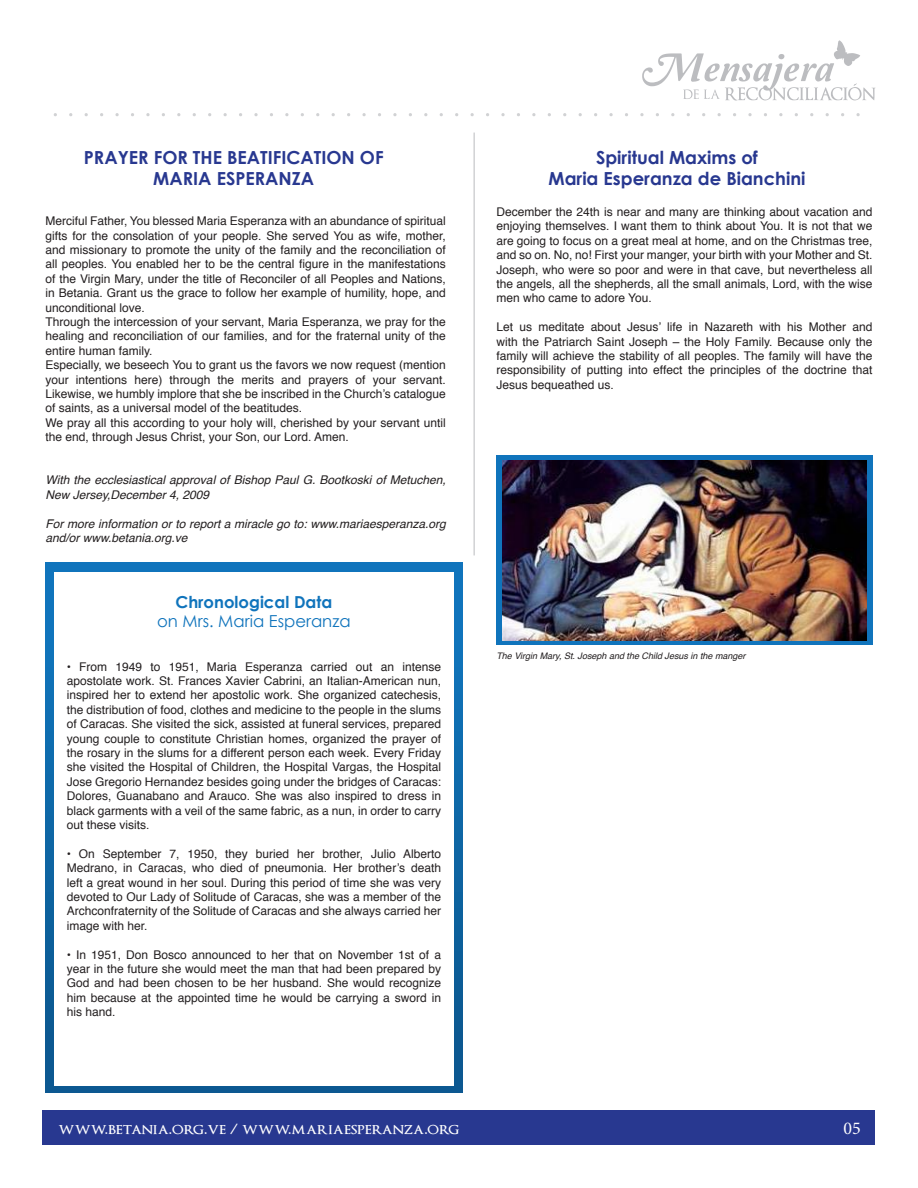
<style>
.page{position:relative;width:918px;height:1188px;background:#fff}
.page>*{position:absolute;margin:0;border:0;box-sizing:border-box;transform-origin:0 0}
.t1{font:700 18px/21.6px "Century Gothic";color:#283890;text-align:center}
.t2{font:18px "Minion Pro";color:#fff}
.t3{font:600 16.5px "Optimus Princeps";color:#fff}
.t4{font:16.5px "Century Gothic";color:#1074bc}
.t5{font:700 16.5px "Century Gothic";color:#1074bc}
.t6{font:12px/14.4px "Helvetica";color:#231f20;text-align:justify}
.t7{font:italic 12px/14.4px "Helvetica";color:#231f20}
.t8{font:italic 9px "Helvetica";color:#231f20}
</style>
<div class="page">
<div style="left:43px;top:1110px;width:832px;height:35px;background:#283890"></div>
<svg style="left:46px;top:563px;width:416px;height:530px"></svg>
<div style="left:54px;top:572px;width:400px;height:513px;background:#fff"></div>
<hr style="left:473px;top:133px;width:2px;height:422px;background:#d1d2d4">
<svg style="left:496px;top:456px;width:377px;height:189px;fill:#1074bc"></svg>
<img style="left:503px;top:461px;width:364px;height:179px">
<svg style="left:642px;top:40px;width:233px;height:61px"></svg>
<p class="t1" style="left:84px;top:146px;width:301px">PRAYER FOR THE BEATIFICATION OF<br>MARIA ESPERANZA</p>
<p class="t6" style="left:45px;top:214px;width:402px">Merciful Father, You blessed Maria Esperanza with an abundance of spiritual gifts for the consolation of your people. She served You as wife, mother, and missionary to promote the unity of the family and the reconciliation of all peoples. You enabled her to be the central figure in the manifestations of the Virgin Mary, under the title of Reconciler of all Peoples and Nations, in Betania. Grant us the grace to follow her example of humility, hope, and unconditional love.</p>
<p class="t6" style="left:45px;top:315px;width:402px">Through the intercession of your servant, Maria Esperanza, we pray for the healing and reconciliation of our families, and for the fraternal unity of the entire human family.</p>
<p class="t6" style="left:45px;top:358px;width:402px">Especially, we beseech You to grant us the favors we now request (mention your intentions here) through the merits and prayers of your servant.<br>Likewise, we humbly implore that she be inscribed in the Church’s catalogue of saints, as a universal model of the beatitudes.</p>
<p class="t6" style="left:45px;top:416px;width:402px">We pray all this according to your holy will, cherished by your servant until the end, through Jesus Christ, your Son, our Lord. Amen.</p>
<p class="t7" style="left:45px;top:473px;width:402px">With the ecclesiastical approval of Bishop Paul G. Bootkoski of Metuchen,<br>New Jersey,December 4, 2009</p>
<p class="t7" style="left:45px;top:516px;width:402px">For more information or to report a miracle go to: www.mariaesperanza.org and/or www.betania.org.ve</p>
<p class="t5" style="left:176px;top:591px;width:158px">Chronological Data</p>
<p class="t4" style="left:157px;top:611px;width:195px">on Mrs. Maria Esperanza</p>
<p class="t6" style="left:67px;top:659px;width:376px">• From 1949 to 1951, Maria Esperanza carried out an intense apostolate work. St. Frances Xavier Cabrini, an Italian-American nun, inspired her to extend her apostolic work. She organized catechesis, the distribution of food, clothes and medicine to the people in the slums of Caracas. She visited the sick, assisted at funeral services, prepared young couple to constitute Christian homes, organized the prayer of the rosary in the slums for a different person each week. Every Friday she visited the Hospital of Children, the Hospital Vargas, the Hospital Jose Gregorio Hernandez besides going under the bridges of Caracas:<br>Dolores, Guanabano and Arauco. She was also inspired to dress in black garments with a veil of the same fabric, as a nun, in order to carry out these visits.</p>
<p class="t6" style="left:67px;top:847px;width:376px">• On September 7, 1950, they buried her brother, Julio Alberto Medrano, in Caracas, who died of pneumonia. Her brother’s death left a great wound in her soul. During this period of time she was very devoted to Our Lady of Solitude of Caracas, she was a member of the Archconfraternity of the Solitude of Caracas and she always carried her image with her.</p>
<p class="t6" style="left:67px;top:947px;width:376px">• In 1951, Don Bosco announced to her that on November 1st of a year in the future she would meet the man that had been prepared by God and had been chosen to be her husband. She would recognize him because at the appointed time he would be carrying a sword in his hand.</p>
<p class="t1" style="left:596px;top:146px;width:163px">Spiritual Maxims of</p>
<p class="t1" style="left:548px;top:168px;width:259px">Maria Esperanza de Bianchini</p>
<p class="t6" style="left:496px;top:205px;width:378px">December the 24th is near and many are thinking about vacation and enjoying themselves. I want them to think about You. It is not that we are going to focus on a great meal at home, and on the Christmas tree, and so on. No, no! First your manger, your birth with your Mother and St.<br>Joseph, who were so poor and were in that cave, but nevertheless all the angels, all the shepherds, all the small animals, Lord, with the wise men who came to adore You.</p>
<p class="t6" style="left:496px;top:320px;width:378px">Let us meditate about Jesus’ life in Nazareth with his Mother and with the Patriarch Saint Joseph – the Holy Family. Because only the family will achieve the stability of all peoples. The family will have the responsibility of putting into effect the principles of the doctrine that Jesus bequeathed us.</p>
<p class="t8" style="left:496px;top:649px;width:251px">The Virgin Mary, St. Joseph and the Child Jesus in the manger</p>
<p class="t3" style="left:58px;top:1121px;width:402px">www.betania.org.ve / www.mariaesperanza.org</p>
<p class="t2" style="left:843px;top:1116px;width:19px">05</p>
</div>
